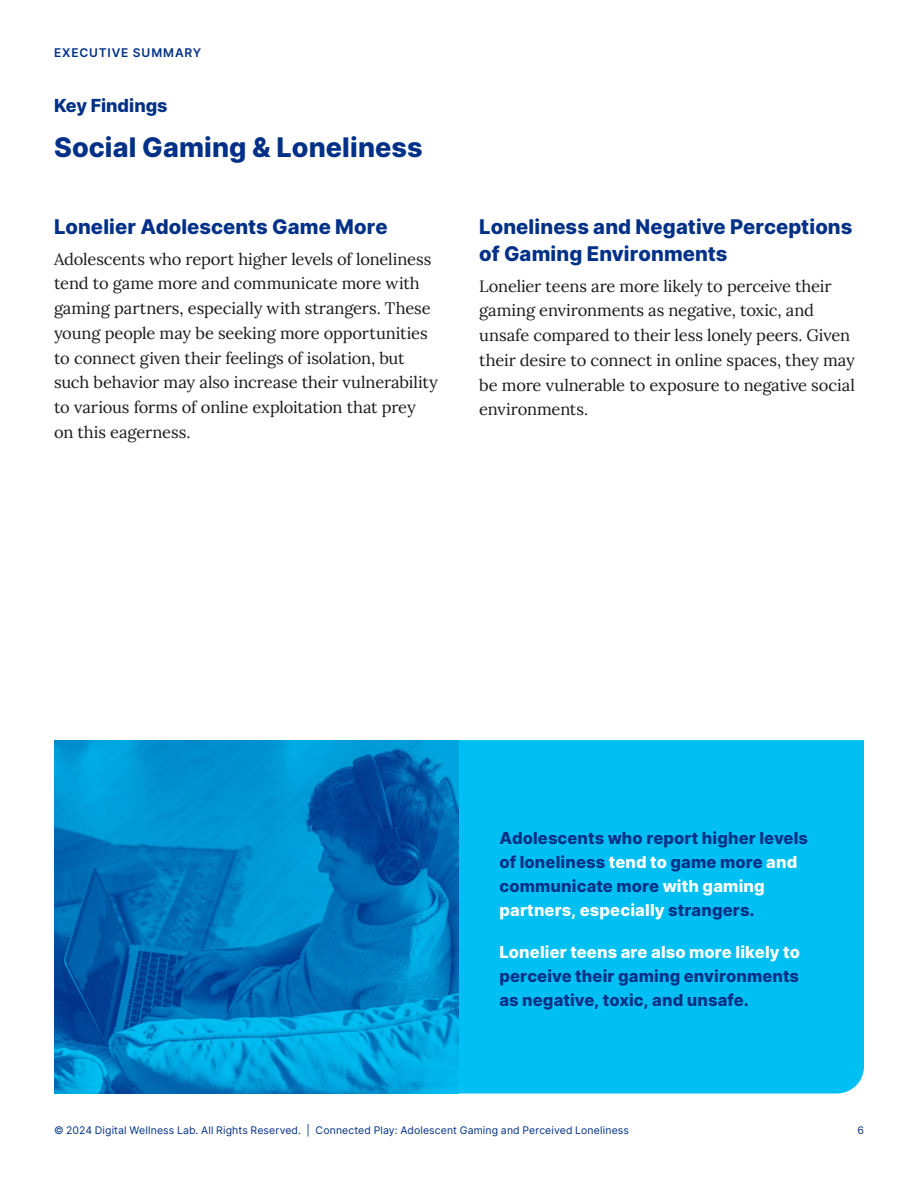
<style>
.page{position:relative;width:918px;height:1188px;background:#fff}
.page>*{position:absolute;margin:0;border:0;box-sizing:border-box;transform-origin:0 0}
.t1{font:800 27px "Inter";letter-spacing:.005em;color:#003087}
.t2{font:800 20.25px/27px "Inter";letter-spacing:.005em;color:#003087}
.t3{font:800 18px "Inter";letter-spacing:-.005em;color:#003087}
.t4{font:16.5px/24.8px "Lora";letter-spacing:-.01em;color:#1a1a1a}
.t5{font:800 16.5px/24px "Inter";letter-spacing:.01em;color:#003087}
.Page_Header{font:600 12px "Inter";letter-spacing:.075em;color:#003087}
.t6{font:10.5px "Inter";letter-spacing:.01em;color:#003087}
.s1{color:#fff}
</style>
<div class="page">
<div style="left:459px;top:740px;width:405px;height:353px;background:#00c0f3"></div>
<img style="left:54px;top:740px;width:405px;height:353px">
<p class="Page_Header" style="left:54px;top:44px;width:149px">EXECUTIVE SUMMARY</p>
<h4 class="t3" style="left:54px;top:92px;width:115px">Key Findings</h4>
<h2 class="t1" style="left:54px;top:127px;width:370px">Social Gaming &amp; Loneliness</h2>
<h3 class="t2" style="left:54px;top:213px;width:335px">Lonelier Adolescents Game More</h3>
<p class="t4" style="left:54px;top:245px;width:385px">Adolescents who report higher levels of loneliness tend to game more and communicate more with gaming partners, especially with strangers. These young people may be seeking more opportunities to connect given their feelings of isolation, but such behavior may also increase their vulnerability to various forms of online exploitation that prey on this eagerness.</p>
<h3 class="t2" style="left:479px;top:213px;width:375px">Loneliness and Negative Perceptions of Gaming Environments</h3>
<p class="t4" style="left:479px;top:272px;width:377px">Lonelier teens are more likely to perceive their gaming environments as negative, toxic, and unsafe compared to their less lonely peers. Given their desire to connect in online spaces, they may be more vulnerable to exposure to negative social environments.</p>
<h3 class="t5" style="left:500px;top:825px;width:310px">Adolescents who report higher levels of loneliness <span class="s1">tend to</span> game more <span class="s1">and </span>communicate more <span class="s1">with gaming partners, especially</span> strangers.</h3>
<h3 class="t5" style="left:500px;top:939px;width:302px;text-align:justify"><span class="s1">Lonelier teens are also more likely to </span>perceive their gaming environments as negative, toxic, and unsafe.</h3>
<p class="t6" style="left:54px;top:1123px;width:576px">© 2024 Digital Wellness Lab. All Rights Reserved. | Connected Play: Adolescent Gaming and Perceived Loneliness</p>
<p class="t6" style="left:857px;top:1123px;width:8px">6</p>
</div>
